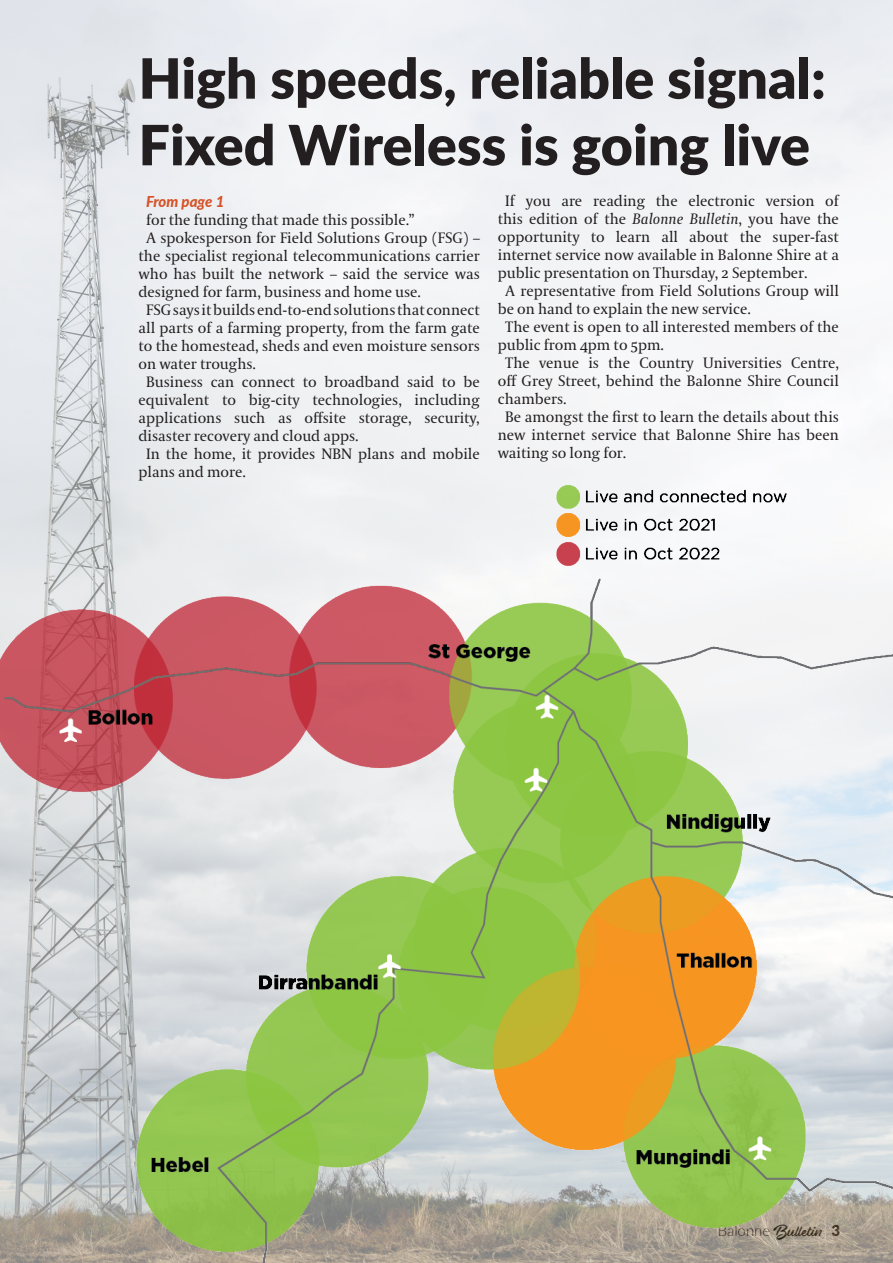
<style>
.page{position:relative;width:893px;height:1263px;background:#fff}
.page>*{position:absolute;margin:0;border:0;box-sizing:border-box;transform-origin:0 0}
.t1{font:900 55.5px/66.6px "Lato";color:#231f20}
.t2{font:15px/18px "Coranto 2";color:#231f20;text-align:justify}
.t3{font:15px "Eds Market Main Script";color:#231f20}
.t4{font:italic 800 15px "Lato";letter-spacing:-.005em;color:#d65328}
.s1{font-style:italic}
.s2{font-family:"Lato";font-weight:300}
.s3{font-family:"Lato";font-weight:900}
</style>
<div class="page">
<img style="left:0;top:0;width:893px;height:477px">
<img style="left:0;top:477px;width:893px;height:786px">
<p class="t1" style="left:139px;top:43px;width:689px">High speeds, reliable signal:<br>Fixed Wireless is going live</p>
<p class="t4" style="left:146px;top:190px;width:80px">From page 1</p>
<p class="t2" style="left:146px;top:211px;width:270px">for the funding that made this possible.”</p>
<p class="t2" style="left:139px;top:229px;width:343px;text-indent:8px">A spokesperson for Field Solutions Group (FSG) – the specialist regional telecommunications carrier who has built the network – said the service was designed for farm, business and home use.</p>
<p class="t2" style="left:139px;top:301px;width:343px;text-indent:8px">FSG says it builds end-to-end solutions that connect all parts of a farming property, from the farm gate to the homestead, sheds and even moisture sensors on water troughs.</p>
<p class="t2" style="left:139px;top:373px;width:343px;text-indent:8px">Business can connect to broadband said to be equivalent to big-city technologies, including applications such as offsite storage, security, disaster recovery and cloud apps.</p>
<p class="t2" style="left:139px;top:445px;width:343px;text-indent:8px">In the home, it provides NBN plans and mobile plans and more.</p>
<p class="t2" style="left:498px;top:193px;width:343px;text-indent:8px">If you are reading the electronic version of this edition of the <span class="s1">Balonne Bulletin</span>, you have the opportunity to learn all about the super-fast internet service now available in Balonne Shire at a public presentation on Thursday, 2 September.</p>
<p class="t2" style="left:498px;top:283px;width:343px;text-indent:8px">A representative from Field Solutions Group will be on hand to explain the new service.</p>
<p class="t2" style="left:498px;top:319px;width:343px;text-indent:8px">The event is open to all interested members of the public from 4pm to 5pm.</p>
<p class="t2" style="left:498px;top:355px;width:343px;text-indent:8px">The venue is the Country Universities Centre, off Grey Street, behind the Balonne Shire Council chambers.</p>
<p class="t2" style="left:498px;top:409px;width:343px;text-indent:8px">Be amongst the first to learn the details about this new internet service that Balonne Shire has been waiting so long for.</p>
<p class="t3" style="left:718px;top:1222px;width:124px"><span class="s2">Balonne</span> Bulletin <span class="s3">3</span></p>
</div>
